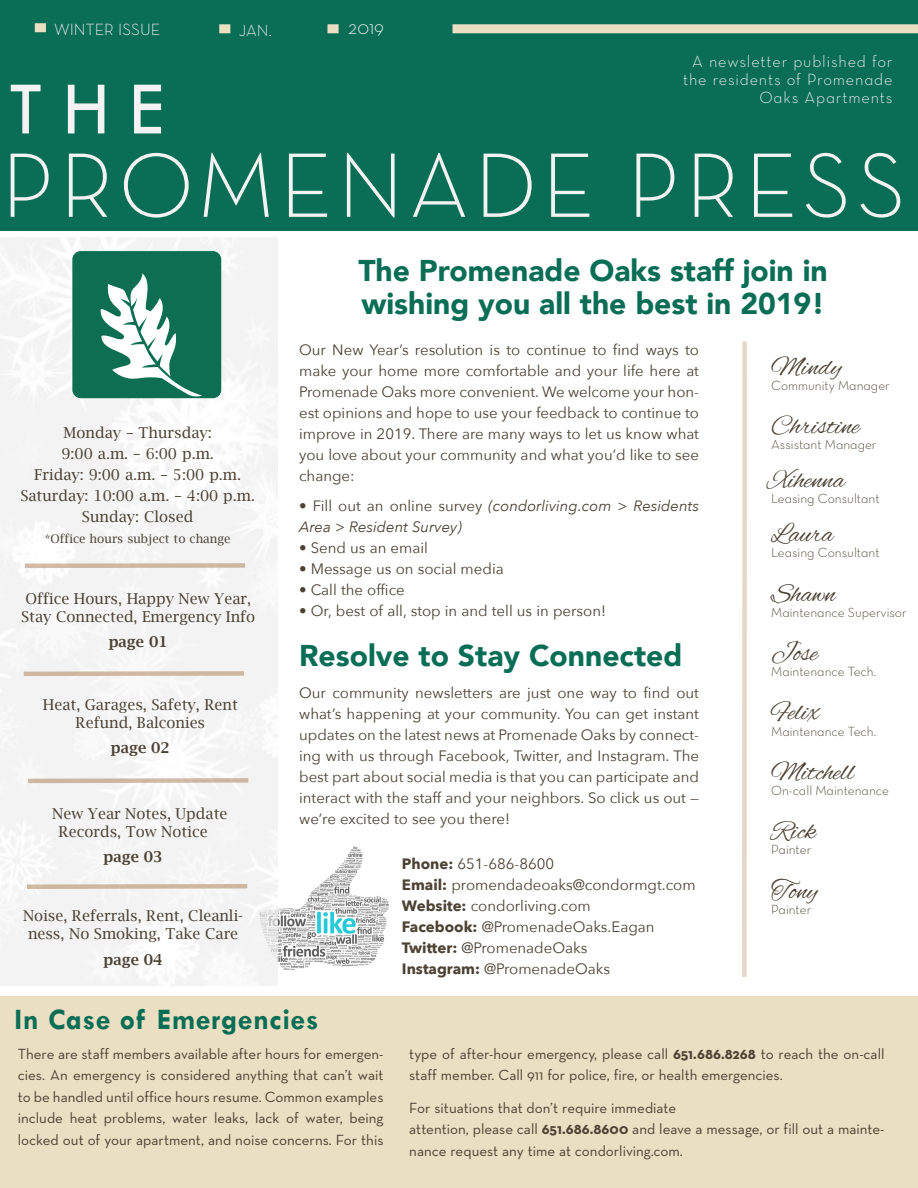
<style>
.page{position:relative;width:918px;height:1188px;background:#fff}
.page>*{position:absolute;margin:0;border:0;box-sizing:border-box;transform-origin:0 0}
.t1{font:93px "Neutra Text Light Alt";letter-spacing:.05em;color:#f3f3f3}
.t2{font:78.3px "Tw Cen";color:#f3f3f3}
.t3{font:900 30px "Avenir";color:#0a6e56}
.t4{font:700 30px "Tw Cen";letter-spacing:.02em;color:#0a6e56}
.t5{font:27px "Alex Brush";color:#4c4133}
.t6{font:300 19.5px "Neutra Text";color:#f3f3f3}
.t7{font:16.5px/18px "Neutra Text Light Alt";letter-spacing:.05em;color:#f3f3f3;text-align:right}
.t8{font:300 16.5px "Neutra Text";color:#f3f3f3}
.t9{font:15px/21px "Avenir Next";color:#4c4133;text-align:justify}
.t10{font:15px/21.6px "Neutra Text";color:#4c4133}
.t11{font:15px/18px "Lucida Bright";color:#4c4133}
.t12{font:italic 15px/21px "Avenir Next";color:#4c4133}
.t13{font:600 15px "Lucida Bright";color:#4c4133}
.t14{font:13.5px "Neutra Text Light Alt";color:#4c4133}
.t15{font:12px "Lucida Bright";color:#4c4133}
.s1{font-style:normal}
.s2{font-weight:700}
</style>
<div class="page">
<img style="left:278px;top:846px;width:111px;height:124px">
<div style="left:0;top:0;width:918px;height:231px;background:#0a6e56"></div>
<div style="left:0;top:996px;width:918px;height:192px;background:#eadfc2"></div>
<div style="left:453px;top:24px;width:465px;height:9px;background:#eadfc2"></div>
<div style="left:327px;top:24px;width:12px;height:9px;background:#eadfc2"></div>
<div style="left:219px;top:24px;width:11px;height:9px;background:#eadfc2"></div>
<div style="left:35px;top:23px;width:11px;height:9px;background:#eadfc2"></div>
<img style="left:0;top:238px;width:278px;height:747px">
<div style="left:24px;top:671px;width:220px;height:5px;background:#ceb7a1"></div>
<svg style="left:27px;top:777px;width:223px;height:8px"></svg>
<svg style="left:26px;top:882px;width:223px;height:9px"></svg>
<div style="left:25px;top:563px;width:220px;height:5px;background:#ceb7a1"></div>
<div style="left:72px;top:251px;width:149px;height:147px;background:#0d6e51;border-radius:8px"></div>
<svg style="left:100px;top:273px;width:102px;height:123px"></svg>
<div style="left:742px;top:342px;width:5px;height:635px;background:#e5d7c7"></div>
<p class="t8" style="left:54px;top:19px;width:108px">WINTER ISSUE</p>
<p class="t6" style="left:348px;top:16px;width:37px">2019</p>
<p class="t8" style="left:239px;top:20px;width:35px">JAN.</p>
<p class="t7" style="left:683px;top:52px;width:211px">A newsletter published for the residents of Promenade<br>Oaks Apartments</p>
<p class="t2" style="left:9px;top:62px;width:157px">THE</p>
<p class="t1" style="left:1px;top:128px;width:906px">PROMENADE PRESS</p>
<p class="t11" style="left:64px;top:423px;width:150px">Monday – Thursday:</p>
<p class="t11" style="left:62px;top:444px;width:154px">9:00 a.m. – 6:00 p.m.</p>
<p class="t11" style="left:34px;top:465px;width:208px">Friday: 9:00 a.m. – 5:00 p.m.</p>
<p class="t11" style="left:20px;top:486px;width:236px">Saturday: 10:00 a.m. – 4:00 p.m.</p>
<p class="t11" style="left:82px;top:507px;width:113px">Sunday: Closed</p>
<p class="t15" style="left:45px;top:531px;width:187px">*Office hours subject to change</p>
<p class="t11" style="left:21px;top:590px;width:236px">Office Hours, Happy New Year,<br>Stay Connected, Emergency Info</p>
<p class="t13" style="left:109px;top:633px;width:60px">page 01</p>
<p class="t11" style="left:43px;top:695px;width:197px">Heat, Garages, Safety, Rent</p>
<p class="t11" style="left:76px;top:713px;width:131px">Refund, Balconies</p>
<p class="t13" style="left:111px;top:739px;width:60px">page 02</p>
<p class="t11" style="left:52px;top:804px;width:177px">New Year Notes, Update</p>
<p class="t11" style="left:59px;top:822px;width:150px">Records, Tow Notice</p>
<p class="t13" style="left:104px;top:848px;width:60px">page 03</p>
<p class="t11" style="left:23px;top:907px;width:222px;text-align:center">Noise, Referrals, Rent, Cleanli&shy;ness, No Smoking, Take Care</p>
<p class="t13" style="left:104px;top:951px;width:60px">page 04</p>
<p class="t3" style="left:358px;top:245px;width:471px">The Promenade Oaks staff join in</p>
<p class="t3" style="left:361px;top:278px;width:465px">wishing you all the best in 2019!</p>
<p class="t9" style="left:299px;top:338px;width:401px">Our New Year’s resolution is to continue to find ways to make your home more comfortable and your life here at Promenade Oaks more convenient. We welcome your hon&shy;est opinions and hope to use your feedback to continue to improve in 2019. There are many ways to let us know what you love about your community and what you’d like to see change:</p>
<p class="t12" style="left:299px;top:494px;width:401px"><span class="s1">• Fill out an online survey</span> (condorliving.com &gt; Residents<br>Area &gt; Resident Survey)</p>
<p class="t9" style="left:299px;top:536px;width:130px">• Send us an email</p>
<p class="t9" style="left:299px;top:557px;width:206px">• Message us on social media</p>
<p class="t9" style="left:299px;top:578px;width:107px">• Call the office</p>
<p class="t9" style="left:299px;top:599px;width:308px">• Or, best of all, stop in and tell us in person!</p>
<p class="t3" style="left:299px;top:630px;width:385px">Resolve to Stay Connected</p>
<p class="t9" style="left:299px;top:682px;width:401px">Our community newsletters are just one way to find out what’s happening at your community. You can get instant updates on the latest news at Promenade Oaks by connect&shy;ing with us through Facebook, Twitter, and Instagram. The best part about social media is that you can participate and interact with the staff and your neighbors. So click us out — we’re excited to see you there!</p>
<p class="t9" style="left:402px;top:853px;width:154px"><span class="s2">Phone:</span> 651-686-8600</p>
<p class="t9" style="left:402px;top:874px;width:295px"><span class="s2">Email:</span> promendadeoaks@condormgt.com</p>
<p class="t9" style="left:402px;top:895px;width:190px"><span class="s2">Website:</span> condorliving.com</p>
<p class="t9" style="left:402px;top:916px;width:254px"><span class="s2">Facebook:</span> @PromenadeOaks.Eagan</p>
<p class="t9" style="left:402px;top:937px;width:187px"><span class="s2">Twitter:</span> @PromenadeOaks</p>
<p class="t9" style="left:402px;top:958px;width:210px"><span class="s2">Instagram:</span> @PromenadeOaks</p>
<p class="t5" style="left:771px;top:352px;width:72px">Mindy</p>
<p class="t14" style="left:771px;top:377px;width:120px">Community Manager</p>
<p class="t5" style="left:771px;top:411px;width:90px">Christine</p>
<p class="t14" style="left:771px;top:437px;width:107px">Assistant Manager</p>
<p class="t5" style="left:771px;top:465px;width:75px">Xihenna</p>
<p class="t14" style="left:771px;top:491px;width:110px">Leasing Consultant</p>
<p class="t5" style="left:771px;top:519px;width:64px">Laura</p>
<p class="t14" style="left:771px;top:545px;width:110px">Leasing Consultant</p>
<p class="t5" style="left:771px;top:578px;width:66px">Shawn</p>
<p class="t14" style="left:771px;top:604px;width:137px">Maintenance Supervisor</p>
<p class="t5" style="left:771px;top:638px;width:48px">Jose</p>
<p class="t14" style="left:771px;top:663px;width:106px">Maintenance Tech.</p>
<p class="t5" style="left:771px;top:697px;width:50px">Felix</p>
<p class="t14" style="left:771px;top:723px;width:106px">Maintenance Tech.</p>
<p class="t5" style="left:771px;top:757px;width:84px">Mitchell</p>
<p class="t14" style="left:771px;top:782px;width:119px">On-call Maintenance</p>
<p class="t5" style="left:771px;top:816px;width:46px">Rick</p>
<p class="t14" style="left:771px;top:842px;width:41px">Painter</p>
<p class="t5" style="left:771px;top:875px;width:48px">Tony</p>
<p class="t14" style="left:771px;top:901px;width:41px">Painter</p>
<p class="t4" style="left:15px;top:1001px;width:305px">In Case of Emergencies</p>
<p class="t10" style="left:18px;top:1042px;width:367px;text-align:justify">There are staff members available after hours for emergen&shy;cies. An emergency is considered anything that can’t wait to be handled until office hours resume. Common examples include heat problems, water leaks, lack of water, being locked out of your apartment, and noise concerns. For this</p>
<p class="t10" style="left:409px;top:1042px;width:477px">type of after-hour emergency, please call <span class="s2">651.686.8268</span> to reach the on-call staff member. Call 911 for police, fire, or health emergencies.</p>
<p class="t10" style="left:409px;top:1097px;width:477px">For situations that don’t require immediate<br>attention, please call <span class="s2">651.686.8600</span> and leave a message, or fill out a mainte&shy;nance request any time at condorliving.com.</p>
</div>
